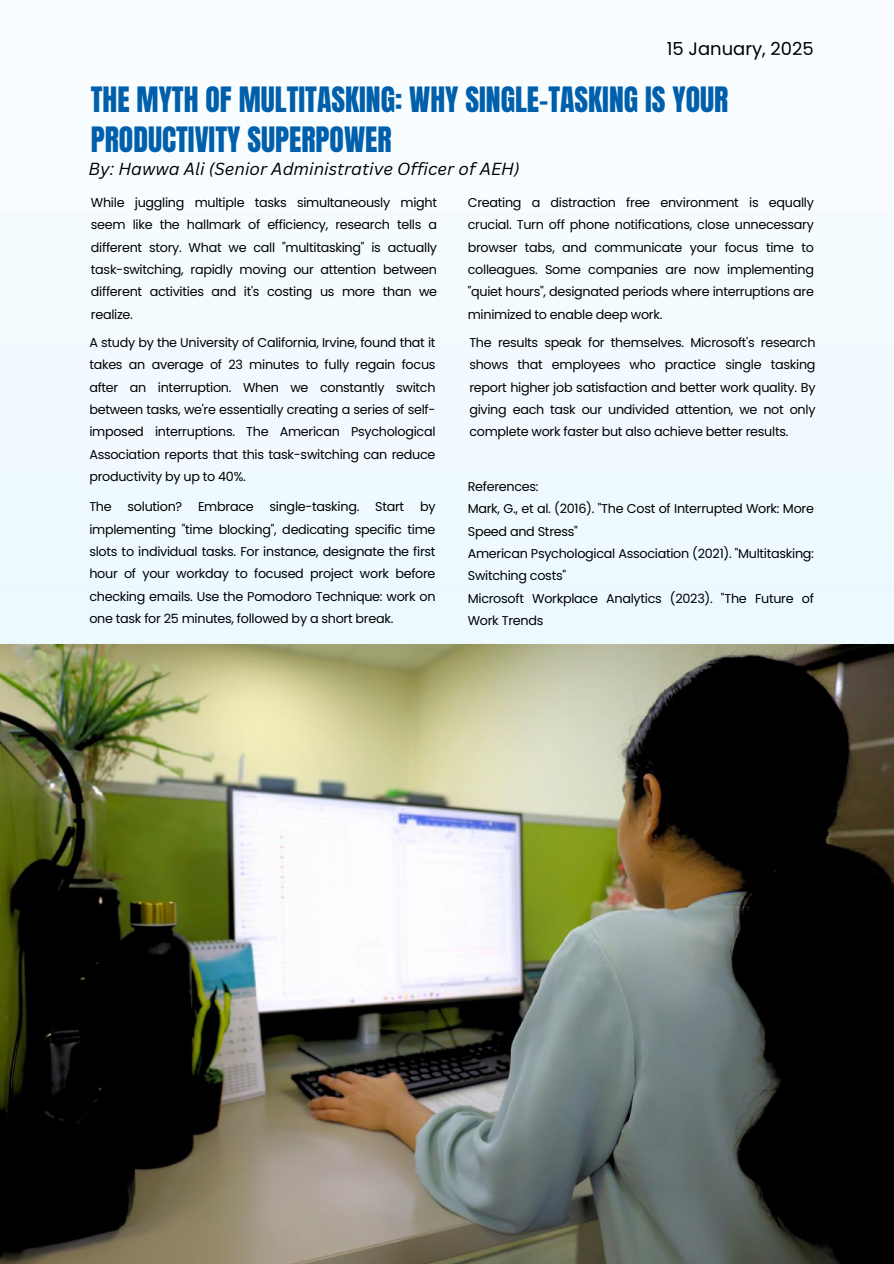
<style>
.page{position:relative;width:894px;height:1264px;background:#fff}
.page>*{position:absolute;margin:0;border:0;box-sizing:border-box;transform-origin:0 0}
.t1{font:29.7px/39.8px "Anton";color:#005fab}
.t2{font:18px "Poppins";color:#000}
.t3{font:italic 16.95px "Canva Sans";color:#000}
.t4{font:12.75px/22.4px "Poppins";letter-spacing:-.02em;color:#000;text-align:justify}
</style>
<div class="page">
<img style="left:0;top:644px;width:893px;height:619px">
<h2 class="t2" style="left:666px;top:36px;width:148px">15 January, 2025</h2>
<h1 class="t1" style="left:91px;top:80px;width:639px">THE MYTH OF MULTITASKING: WHY SINGLE-TASKING IS YOUR<br>PRODUCTIVITY SUPERPOWER</h1>
<h3 class="t3" style="left:88px;top:157px;width:432px">By: Hawwa Ali (Senior Administrative Officer of AEH)</h3>
<p class="t4" style="left:91px;top:191px;width:347px">While juggling multiple tasks simultaneously might seem like the hallmark of efficiency, research tells a different story. What we call "multitasking" is actually task-switching, rapidly moving our attention between different activities and it's costing us more than we realize.</p>
<p class="t4" style="left:89px;top:331px;width:347px">A study by the University of California, Irvine, found that it takes an average of 23 minutes to fully regain focus after an interruption. When we constantly switch between tasks, we're essentially creating a series of self&shy;imposed interruptions. The American Psychological Association reports that this task-switching can reduce productivity by up to 40%.</p>
<p class="t4" style="left:89px;top:495px;width:347px">The solution? Embrace single-tasking. Start by implementing "time blocking", dedicating specific time slots to individual tasks. For instance, designate the first hour of your workday to focused project work before checking emails. Use the Pomodoro Technique: work on one task for 25 minutes, followed by a short break.</p>
<p class="t4" style="left:467px;top:191px;width:347px">Creating a distraction free environment is equally crucial. Turn off phone notifications, close unnecessary browser tabs, and communicate your focus time to colleagues. Some companies are now implementing "quiet hours", designated periods where interruptions are minimized to enable deep work.</p>
<p class="t4" style="left:469px;top:331px;width:347px">The results speak for themselves. Microsoft's research shows that employees who practice single tasking report higher job satisfaction and better work quality. By giving each task our undivided attention, we not only complete work faster but also achieve better results.</p>
<p class="t4" style="left:467px;top:475px;width:347px;text-align:left">References:<br>Mark, G., et al. (2016). "The Cost of Interrupted Work: More Speed and Stress"<br>American Psychological Association (2021). "Multitasking:<br>Switching costs"<br>Microsoft Workplace Analytics (2023). "The Future of Work Trends</p>
</div>
